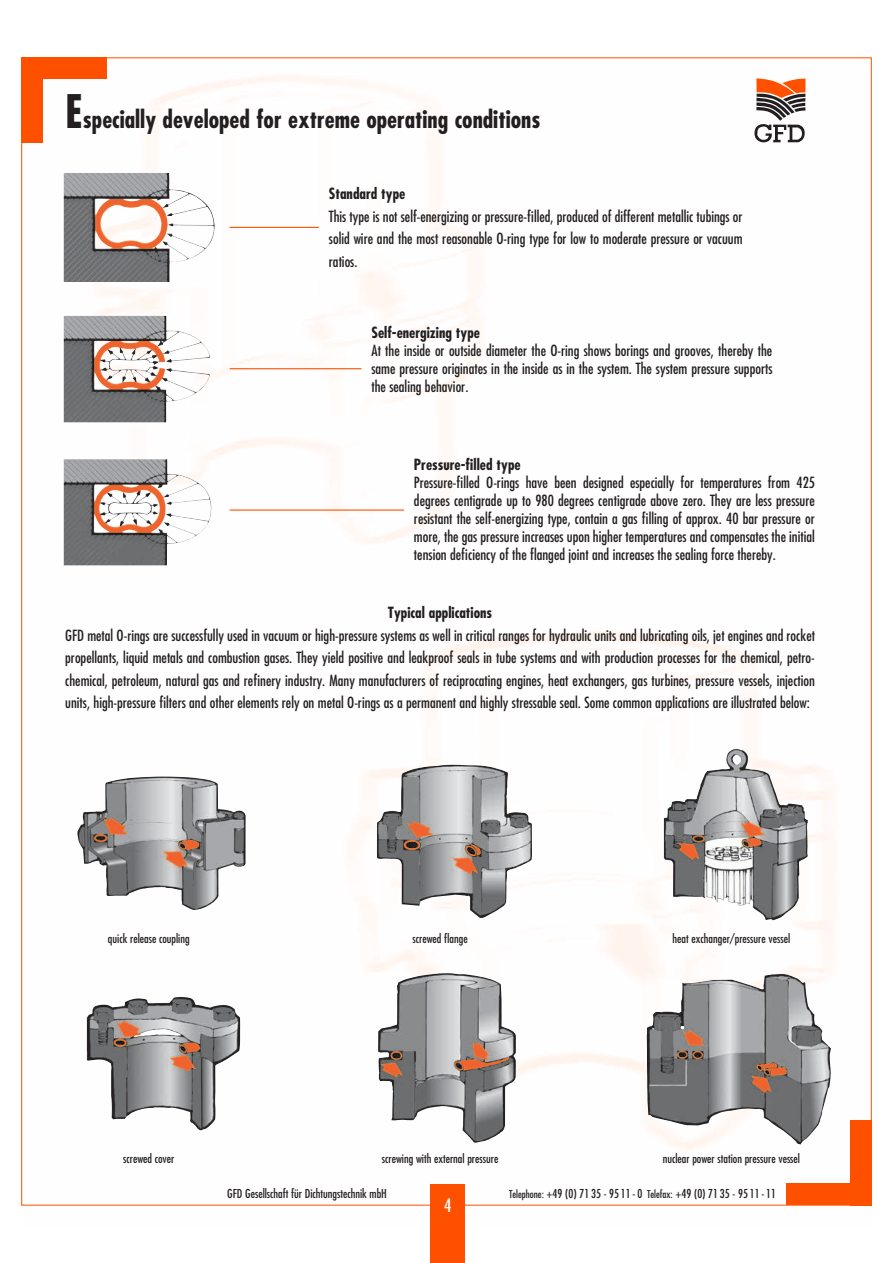
<style>
.page{position:relative;width:893px;height:1263px;background:#fff}
.page>*{position:absolute;margin:0;border:0;box-sizing:border-box;transform-origin:0 0}
.t1{font:700 condensed 24px "Futura";color:#231f20}
.t2{font:condensed 18px "Futura";color:#fff}
.t3{font:condensed 15px/18px "Futura";color:#231f20;text-align:justify}
.t4{font:700 condensed 15px "Futura";color:#231f20}
.t5{font:condensed 12px "Futura";color:#231f20}
.s1{font-size:45px}
.s2{font-size:10.5px}
</style>
<div class="page">
<img style="left:21px;top:59px;width:851px;height:1168px">
<div style="left:21px;top:57px;width:85px;height:22px;background:#ff5000"></div>
<div style="left:21px;top:57px;width:22px;height:85px;background:#ff5000"></div>
<div style="left:787px;top:1184px;width:85px;height:21px;background:#ff5000"></div>
<div style="left:850px;top:1120px;width:22px;height:85px;background:#ff5000"></div>
<svg style="left:754px;top:78px;width:51px;height:64px"></svg>
<div style="left:431px;top:1184px;width:34px;height:79px;background:#ff5000"></div>
<img style="left:64px;top:173px;width:151px;height:109px">
<img style="left:64px;top:459px;width:147px;height:106px">
<img style="left:64px;top:316px;width:146px;height:106px">
<hr style="left:230px;top:227px;width:89px;height:1px;background:#ff5000">
<hr style="left:230px;top:368px;width:131px;height:1px;background:#ff5000">
<hr style="left:230px;top:509px;width:174px;height:2px;background:#ff5000">
<img style="left:77px;top:776px;width:169px;height:134px">
<img style="left:377px;top:765px;width:155px;height:153px">
<img style="left:664px;top:749px;width:142px;height:171px">
<img style="left:87px;top:997px;width:153px;height:133px">
<img style="left:378px;top:973px;width:138px;height:170px">
<img style="left:647px;top:974px;width:184px;height:170px">
<p class="t1" style="left:65px;top:104px;width:477px"><span class="s1">E</span>specially developed for extreme operating conditions</p>
<p class="t4" style="left:329px;top:184px;width:78px">Standard type</p>
<p class="t3" style="left:329px;top:205px;width:415px;line-height:22.5px">This type is not self-energizing or pressure-filled, produced of different metallic tubings or solid wire and the most reasonable O-ring type for low to moderate pressure or vacuum ratios.</p>
<p class="t4" style="left:371px;top:323px;width:110px">Self-energizing type</p>
<p class="t3" style="left:371px;top:342px;width:403px">At the inside or outside diameter the O-ring shows borings and grooves, thereby the same pressure originates in the inside as in the system. The system pressure supports the sealing behavior.</p>
<p class="t4" style="left:414px;top:455px;width:108px">Pressure-filled type</p>
<p class="t3" style="left:414px;top:473px;width:402px">Pressure-filled O-rings have been designed especially for temperatures from 425 degrees centigrade up to 980 degrees centigrade above zero. They are less pressure resistant the self-energizing type, contain a gas filling of approx. 40 bar pressure or more, the gas pressure increases upon higher temperatures and compensates the initial tension deficiency of the flanged joint and increases the sealing force thereby.</p>
<p class="t4" style="left:388px;top:604px;width:106px">Typical applications</p>
<p class="t3" style="left:65px;top:624px;width:751px;line-height:22.5px">GFD metal O-rings are successfully used in vacuum or high-pressure systems as well in critical ranges for hydraulic units and lubricating oils, jet engines and rocket propellants, liquid metals and combustion gases. They yield positive and leakproof seals in tube systems and with production processes for the chemical, petro&shy;chemical, petroleum, natural gas and refinery industry. Many manufacturers of reciprocating engines, heat exchangers, gas turbines, pressure vessels, injection units, high-pressure filters and other elements rely on metal O-rings as a permanent and highly stressable seal. Some common applications are illustrated below:</p>
<p class="t5" style="left:108px;top:931px;width:83px">quick release coupling</p>
<p class="t5" style="left:413px;top:931px;width:57px">screwed flange</p>
<p class="t5" style="left:673px;top:931px;width:119px">heat exchanger/pressure vessel</p>
<p class="t5" style="left:123px;top:1151px;width:53px">screwed cover</p>
<p class="t5" style="left:382px;top:1151px;width:118px">screwing with external pressure</p>
<p class="t5" style="left:663px;top:1151px;width:139px">nuclear power station pressure vessel</p>
<p class="t5" style="left:227px;top:1186px;width:161px">GFD Gesellschaft für Dichtungstechnik mbH</p>
<p class="t5" style="left:509px;top:1186px;width:269px"><span class="s2">Telephone:</span> +49 (0) 71 35 - 95 11- 0 <span class="s2">Telefax:</span> +49 (0) 71 35 - 95 11- 11</p>
<p class="t2" style="left:444px;top:1195px;width:9px">4</p>
</div>
